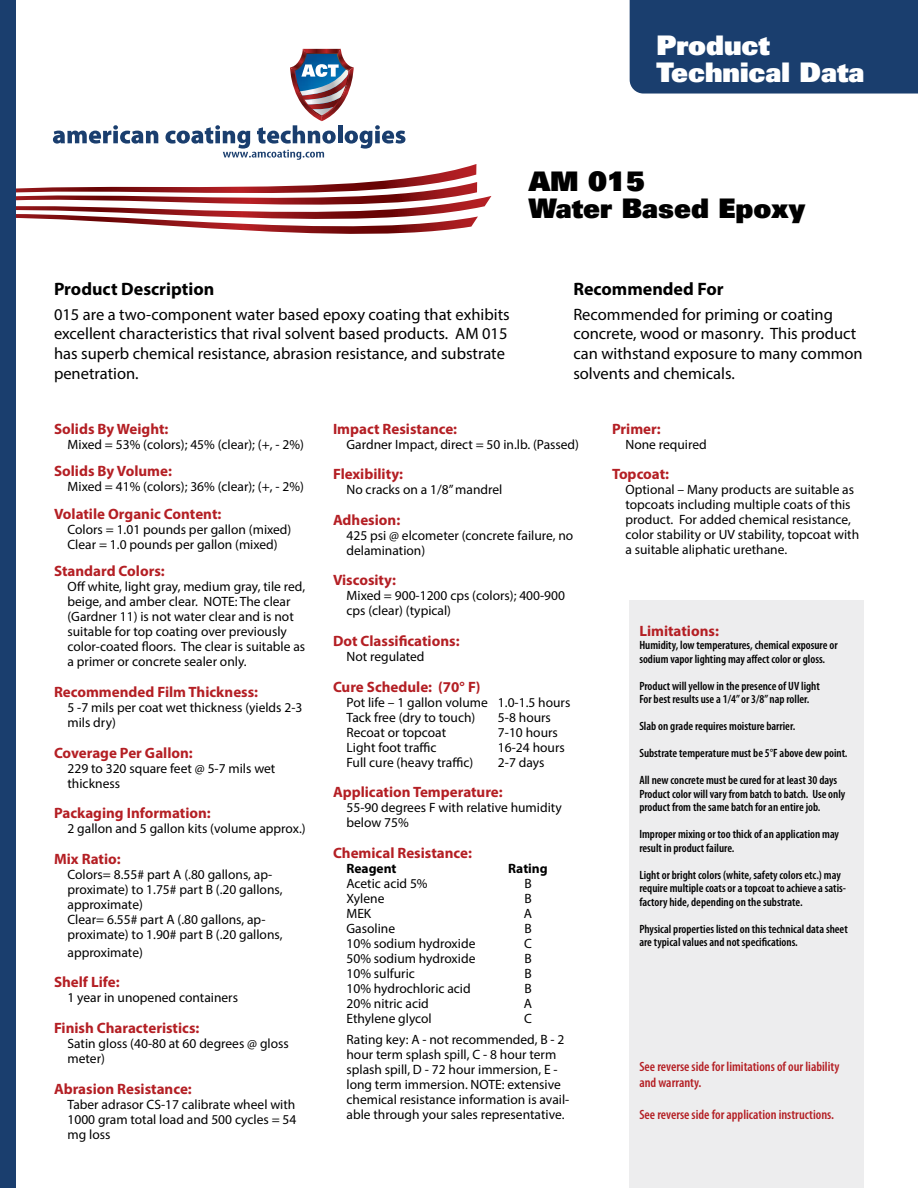
<style>
.page{position:relative;width:918px;height:1188px;background:#fff}
.page>*{position:absolute;margin:0;border:0;box-sizing:border-box;transform-origin:0 0}
.t1{font:900 27px/27px "Univers";color:#fff}
.t2{font:900 27px/27px "Univers";color:#000}
.t3{font:700 18px "Myriad Pro";color:#000}
.t4{font:16.5px/19.8px "Myriad Pro";color:#000}
.t5{font:700 15px "Myriad Pro";color:#b41f24}
.t6{font:13.5px/15px "Myriad Pro";color:#000}
.t7{font:600 condensed 13.5px/16.2px "Myriad Pro";color:#b41f24}
.t8{font:700 13.5px "Myriad Pro";color:#000}
.t9{font:600 condensed 12px/13.5px "Myriad Pro";color:#000}
</style>
<div class="page">
<div style="left:630px;top:0;width:288px;height:94px;background:#1a3e6e"></div>
<svg style="left:16px;top:49px;width:475px;height:185px"></svg>
<div style="left:0;top:0;width:16px;height:1188px;background:#1a3e6e"></div>
<div style="left:630px;top:600px;width:234px;height:588px;background:#ededee"></div>
<h1 class="t1" style="left:657px;top:31px;width:209px">Product<br>Technical Data</h1>
<h1 class="t2" style="left:529px;top:167px;width:278px">AM 015<br>Water Based Epoxy</h1>
<h2 class="t3" style="left:54px;top:277px;width:162px">Product Description</h2>
<p class="t4" style="left:54px;top:304px;width:457px">015 are a two-component water based epoxy coating that exhibits excellent characteristics that rival solvent based products. AM 015 has superb chemical resistance, abrasion resistance, and substrate penetration.</p>
<h2 class="t3" style="left:573px;top:277px;width:152px">Recommended For</h2>
<p class="t4" style="left:573px;top:304px;width:291px">Recommended for priming or coating concrete, wood or masonry. This product can withstand exposure to many common solvents and chemicals.</p>
<p class="t5" style="left:54px;top:419px;width:116px">Solids By Weight:</p>
<p class="t6" style="left:68px;top:436px;width:238px">Mixed = 53% (colors); 45% (clear); (+, - 2%)</p>
<p class="t5" style="left:54px;top:461px;width:120px">Solids By Volume:</p>
<p class="t6" style="left:68px;top:479px;width:238px">Mixed = 41% (colors); 36% (clear); (+, - 2%)</p>
<p class="t5" style="left:54px;top:504px;width:169px">Volatile Organic Content:</p>
<p class="t6" style="left:68px;top:521px;width:225px">Colors = 1.01 pounds per gallon (mixed)<br>Clear = 1.0 pounds per gallon (mixed)</p>
<p class="t5" style="left:54px;top:561px;width:112px">Standard Colors:</p>
<p class="t6" style="left:68px;top:579px;width:239px">Off white, light gray, medium gray, tile red, beige, and amber clear. NOTE: The clear (Gardner 11) is not water clear and is not suitable for top coating over previously color-coated floors. The clear is suitable as a primer or concrete sealer only.</p>
<p class="t5" style="left:54px;top:682px;width:206px">Recommended Film Thickness:</p>
<p class="t6" style="left:68px;top:700px;width:236px">5 -7 mils per coat wet thickness (yields 2-3 mils dry)</p>
<p class="t5" style="left:54px;top:743px;width:140px">Coverage Per Gallon:</p>
<p class="t6" style="left:68px;top:760px;width:209px">229 to 320 square feet @ 5-7 mils wet thickness</p>
<p class="t5" style="left:54px;top:803px;width:158px">Packaging Information:</p>
<p class="t6" style="left:68px;top:821px;width:240px">2 gallon and 5 gallon kits (volume approx.)</p>
<p class="t5" style="left:54px;top:849px;width:68px">Mix Ratio:</p>
<p class="t6" style="left:68px;top:866px;width:217px">Colors= 8.55# part A (.80 gallons, ap&shy;proximate) to 1.75# part B (.20 gallons, approximate)<br>Clear= 6.55# part A (.80 gallons, ap&shy;proximate) to 1.90# part B (.20 gallons,</p>
<p class="t6" style="left:68px;top:944px;width:77px">approximate)</p>
<p class="t5" style="left:54px;top:972px;width:67px">Shelf Life:</p>
<p class="t6" style="left:68px;top:990px;width:172px">1 year in unopened containers</p>
<p class="t5" style="left:54px;top:1018px;width:147px">Finish Characteristics:</p>
<p class="t6" style="left:68px;top:1036px;width:223px">Satin gloss (40-80 at 60 degrees @ gloss meter)</p>
<p class="t5" style="left:54px;top:1079px;width:139px">Abrasion Resistance:</p>
<p class="t6" style="left:68px;top:1096px;width:230px;text-align:justify">Taber adrasor CS-17 calibrate wheel with 1000 gram total load and 500 cycles = 54 mg loss</p>
<p class="t5" style="left:333px;top:419px;width:126px">Impact Resistance:</p>
<p class="t6" style="left:346px;top:436px;width:234px">Gardner Impact, direct = 50 in.lb. (Passed)</p>
<p class="t5" style="left:333px;top:464px;width:72px">Flexibility:</p>
<p class="t6" style="left:346px;top:482px;width:157px">No cracks on a 1/8” mandrel</p>
<p class="t5" style="left:333px;top:510px;width:69px">Adhesion:</p>
<p class="t6" style="left:346px;top:527px;width:228px">425 psi @ elcometer (concrete failure, no delamination)</p>
<p class="t5" style="left:333px;top:570px;width:65px">Viscosity:</p>
<p class="t6" style="left:346px;top:588px;width:220px">Mixed = 900-1200 cps (colors); 400-900 cps (clear) (typical)</p>
<p class="t5" style="left:333px;top:631px;width:128px">Dot Classifications:</p>
<p class="t6" style="left:346px;top:649px;width:80px">Not regulated</p>
<p class="t5" style="left:333px;top:677px;width:149px">Cure Schedule: (70° F)</p>
<p class="t6" style="left:346px;top:694px;width:225px">Pot life – 1 gallon volume 1.0-1.5 hours<br>Tack free (dry to touch)</p>
<p class="t6" style="left:498px;top:709px;width:54px">5-8 hours</p>
<p class="t6" style="left:346px;top:724px;width:101px">Recoat or topcoat</p>
<p class="t6" style="left:498px;top:724px;width:61px">7-10 hours</p>
<p class="t6" style="left:346px;top:739px;width:92px">Light foot traffic</p>
<p class="t6" style="left:498px;top:739px;width:68px">16-24 hours</p>
<p class="t6" style="left:346px;top:754px;width:128px">Full cure (heavy traffic)</p>
<p class="t6" style="left:498px;top:754px;width:48px">2-7 days</p>
<p class="t5" style="left:333px;top:782px;width:171px">Application Temperature:</p>
<p class="t6" style="left:346px;top:800px;width:217px">55-90 degrees F with relative humidity below 75%</p>
<p class="t5" style="left:333px;top:843px;width:141px">Chemical Resistance:</p>
<p class="t8" style="left:346px;top:859px;width:52px">Reagent</p>
<p class="t8" style="left:508px;top:859px;width:41px">Rating</p>
<p class="t6" style="left:346px;top:875px;width:83px">Acetic acid 5%</p>
<p class="t6" style="left:524px;top:875px;width:9px">B</p>
<p class="t6" style="left:346px;top:890px;width:40px">Xylene</p>
<p class="t6" style="left:524px;top:890px;width:9px">B</p>
<p class="t6" style="left:346px;top:905px;width:26px">MEK</p>
<p class="t6" style="left:524px;top:905px;width:10px">A</p>
<p class="t6" style="left:346px;top:920px;width:50px">Gasoline</p>
<p class="t6" style="left:524px;top:920px;width:9px">B</p>
<p class="t6" style="left:346px;top:935px;width:130px">10% sodium hydroxide</p>
<p class="t6" style="left:524px;top:935px;width:9px">C</p>
<p class="t6" style="left:346px;top:950px;width:130px">50% sodium hydroxide</p>
<p class="t6" style="left:524px;top:950px;width:9px">B</p>
<p class="t6" style="left:346px;top:965px;width:70px">10% sulfuric</p>
<p class="t6" style="left:524px;top:965px;width:9px">B</p>
<p class="t6" style="left:346px;top:980px;width:126px">10% hydrochloric acid</p>
<p class="t6" style="left:524px;top:980px;width:9px">B</p>
<p class="t6" style="left:346px;top:995px;width:84px">20% nitric acid</p>
<p class="t6" style="left:524px;top:995px;width:10px">A</p>
<p class="t6" style="left:346px;top:1010px;width:87px">Ethylene glycol</p>
<p class="t6" style="left:346px;top:1007px;width:220px;line-height:21.8px;text-indent:178px">C<br>Rating key: A - not recommended, B - 2</p>
<p class="t6" style="left:346px;top:1047px;width:224px">hour term splash spill, C - 8 hour term splash spill, D - 72 hour immersion, E - long term immersion. NOTE: extensive chemical resistance information is avail&shy;able through your sales representative.</p>
<p class="t5" style="left:612px;top:419px;width:50px">Primer:</p>
<p class="t6" style="left:626px;top:436px;width:83px">None required</p>
<p class="t5" style="left:612px;top:464px;width:59px">Topcoat:</p>
<p class="t6" style="left:626px;top:482px;width:235px">Optional – Many products are suitable as topcoats including multiple coats of this product. For added chemical resistance, color stability or UV stability, topcoat with a suitable aliphatic urethane.</p>
<p class="t5" style="left:639px;top:621px;width:81px">Limitations:</p>
<p class="t9" style="left:639px;top:639px;width:200px">Humidity, low temperatures, chemical exposure or sodium vapor lighting may affect color or gloss.</p>
<p class="t9" style="left:639px;top:679px;width:182px">Product will yellow in the presence of UV light<br>For best results use a 1/4” or 3/8” nap roller.</p>
<p class="t9" style="left:639px;top:720px;width:157px">Slab on grade requires moisture barrier.</p>
<p class="t9" style="left:639px;top:747px;width:210px">Substrate temperature must be 5°F above dew point.</p>
<p class="t9" style="left:639px;top:774px;width:208px">All new concrete must be cured for at least 30 days<br>Product color will vary from batch to batch. Use only product from the same batch for an entire job.</p>
<p class="t9" style="left:639px;top:828px;width:201px">Improper mixing or too thick of an application may result in product failure.</p>
<p class="t9" style="left:639px;top:868px;width:208px">Light or bright colors (white, safety colors etc.) may require multiple coats or a topcoat to achieve a satis&shy;factory hide, depending on the substrate.</p>
<p class="t9" style="left:639px;top:922px;width:210px">Physical properties listed on this technical data sheet are typical values and not specifications.</p>
<p class="t7" style="left:639px;top:1058px;width:202px">See reverse side for limitations of our liability and warranty.</p>
<p class="t7" style="left:639px;top:1107px;width:196px">See reverse side for application instructions.</p>
</div>
